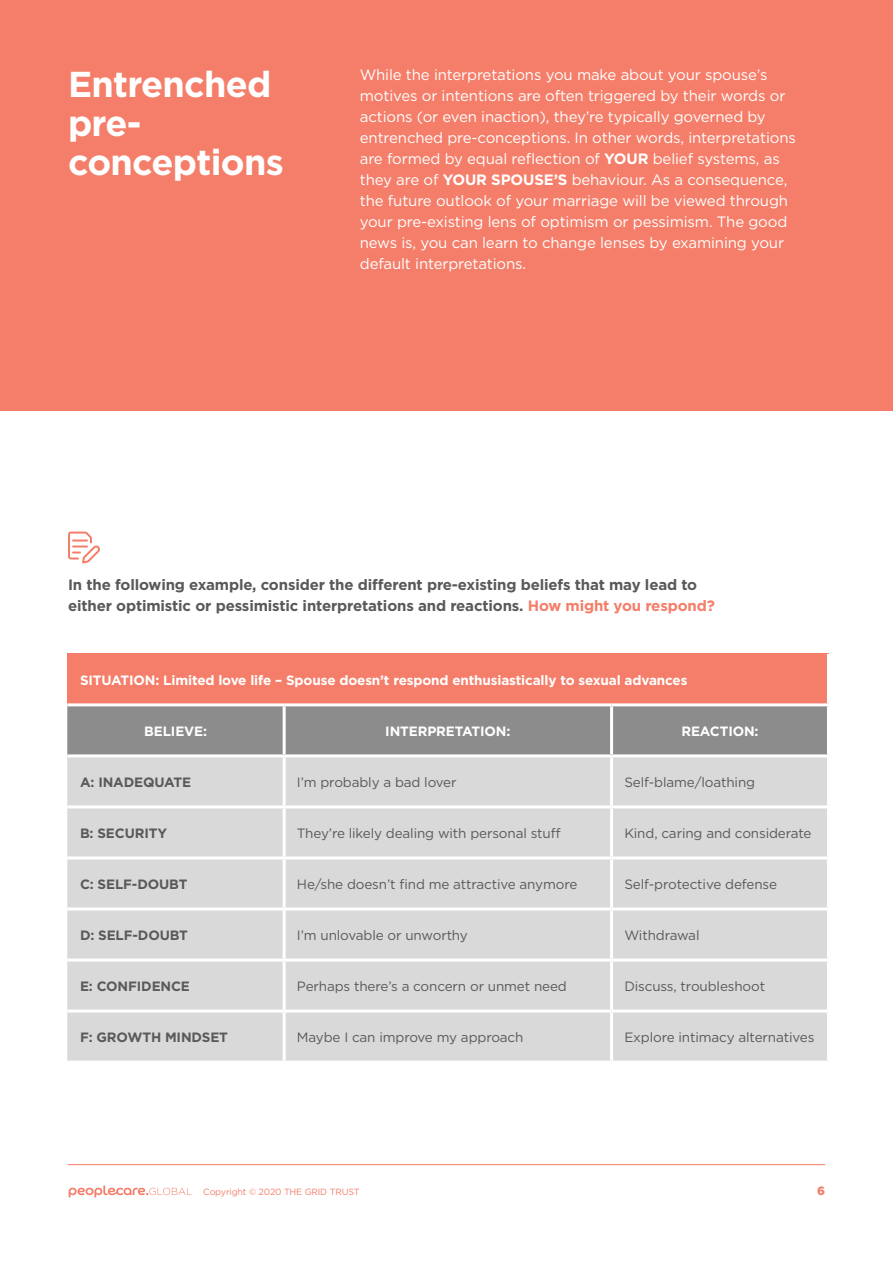
<style>
.page{position:relative;width:893px;height:1263px;background:#fff}
.page>*{position:absolute;margin:0;border:0;box-sizing:border-box;transform-origin:0 0}
.t1{font:700 36px/39px "Gotham";letter-spacing:-.02em;color:#fff}
.t2{font:15px/21px "Gotham";letter-spacing:-.01em;color:#fff}
.t3{font:700 15px/21px "Gotham";letter-spacing:-.01em;color:#58595b}
.t4{font:13.5px "Gotham";letter-spacing:-.01em;color:#58595b}
.t5{font:700 13.5px "Gotham";letter-spacing:-.01em;color:#fff}
.t6{font:700 13.5px "Gotham";letter-spacing:-.01em;color:#58595b}
.t7{font:900 12px "Gotham";color:#f47e69}
.t8{font:9px "Gotham";letter-spacing:-.02em;color:#f47e69}
.s1{font-weight:700}
.s2{color:#f47e69}
</style>
<div class="page">
<div style="left:0;top:0;width:893px;height:410px;background:#f47e69"></div>
<div style="left:67px;top:654px;width:761px;height:51px;background:#f47e69"></div>
<div style="left:67px;top:706px;width:760px;height:48px;background:#8c8c8c"></div>
<div style="left:67px;top:757px;width:760px;height:303px;background:#d9d9d9"></div>
<hr style="left:827px;top:654px;width:3px;height:49px;background:#fff">
<hr style="left:67px;top:703px;width:217px;height:3px;background:#fff">
<hr style="left:284px;top:703px;width:328px;height:3px;background:#fff">
<hr style="left:283px;top:706px;width:3px;height:48px;background:#fff">
<hr style="left:612px;top:703px;width:218px;height:3px;background:#fff">
<hr style="left:610px;top:706px;width:3px;height:48px;background:#fff">
<hr style="left:283px;top:757px;width:3px;height:48px;background:#fff">
<hr style="left:610px;top:757px;width:3px;height:48px;background:#fff">
<hr style="left:67px;top:805px;width:217px;height:3px;background:#fff">
<hr style="left:284px;top:805px;width:328px;height:3px;background:#fff">
<hr style="left:283px;top:808px;width:3px;height:48px;background:#fff">
<hr style="left:612px;top:805px;width:218px;height:3px;background:#fff">
<hr style="left:610px;top:808px;width:3px;height:48px;background:#fff">
<hr style="left:67px;top:856px;width:217px;height:3px;background:#fff">
<hr style="left:284px;top:856px;width:328px;height:3px;background:#fff">
<hr style="left:283px;top:859px;width:3px;height:48px;background:#fff">
<hr style="left:612px;top:856px;width:218px;height:3px;background:#fff">
<hr style="left:610px;top:859px;width:3px;height:48px;background:#fff">
<hr style="left:67px;top:907px;width:217px;height:3px;background:#fff">
<hr style="left:284px;top:907px;width:328px;height:3px;background:#fff">
<hr style="left:283px;top:910px;width:3px;height:48px;background:#fff">
<hr style="left:612px;top:907px;width:218px;height:3px;background:#fff">
<hr style="left:610px;top:910px;width:3px;height:48px;background:#fff">
<hr style="left:67px;top:958px;width:217px;height:3px;background:#fff">
<hr style="left:284px;top:958px;width:328px;height:3px;background:#fff">
<hr style="left:283px;top:961px;width:3px;height:48px;background:#fff">
<hr style="left:612px;top:958px;width:218px;height:3px;background:#fff">
<hr style="left:610px;top:961px;width:3px;height:48px;background:#fff">
<hr style="left:67px;top:1009px;width:217px;height:3px;background:#fff">
<hr style="left:284px;top:1009px;width:328px;height:3px;background:#fff">
<hr style="left:283px;top:1012px;width:3px;height:48px;background:#fff">
<hr style="left:612px;top:1009px;width:218px;height:3px;background:#fff">
<hr style="left:610px;top:1012px;width:3px;height:48px;background:#fff">
<svg style="left:68px;top:531px;width:32px;height:32px"></svg>
<hr style="left:68px;top:1164px;width:757px;height:1px;background:#f47e69">
<svg style="left:69px;top:1185px;width:123px;height:12px"></svg>
<h1 class="t1" style="left:68px;top:64px;width:217px">Entrenched pre&shy;conceptions</h1>
<p class="t2" style="left:360px;top:64px;width:438px">While the interpretations you make about your spouse’s motives or intentions are often triggered by their words or actions (or even inaction), they’re typically governed by entrenched pre-conceptions. In other words, interpretations are formed by equal reflection of <span class="s1">YOUR</span> belief systems, as they are of <span class="s1">YOUR SPOUSE’S</span> behaviour. As a consequence, the future outlook of your marriage will be viewed through your pre-existing lens of optimism or pessimism. The good news is, you can learn to change lenses by examining your default interpretations.</p>
<p class="t3" style="left:68px;top:574px;width:648px">In the following example, consider the different pre-existing beliefs that may lead to either optimistic or pessimistic interpretations and reactions. <span class="s2">How might you respond?</span></p>
<p class="t5" style="left:80px;top:671px;width:609px">SITUATION: Limited love life – Spouse doesn’t respond enthusiastically to sexual advances</p>
<p class="t5" style="left:144px;top:722px;width:64px">BELIEVE:</p>
<p class="t5" style="left:385px;top:722px;width:127px">INTERPRETATION:</p>
<p class="t5" style="left:681px;top:722px;width:79px">REACTION:</p>
<p class="t6" style="left:80px;top:773px;width:113px">A: INADEQUATE</p>
<p class="t4" style="left:297px;top:773px;width:161px">I’m probably a bad lover</p>
<p class="t4" style="left:624px;top:773px;width:132px">Self-blame/loathing</p>
<p class="t6" style="left:80px;top:824px;width:89px">B: SECURITY</p>
<p class="t4" style="left:297px;top:824px;width:265px">They’re likely dealing with personal stuff</p>
<p class="t4" style="left:624px;top:824px;width:189px">Kind, caring and considerate</p>
<p class="t6" style="left:80px;top:875px;width:109px">C: SELF-DOUBT</p>
<p class="t4" style="left:297px;top:875px;width:282px">He/she doesn’t find me attractive anymore</p>
<p class="t4" style="left:624px;top:875px;width:154px">Self-protective defense</p>
<p class="t6" style="left:80px;top:926px;width:109px">D: SELF-DOUBT</p>
<p class="t4" style="left:297px;top:926px;width:173px">I’m unlovable or unworthy</p>
<p class="t4" style="left:624px;top:926px;width:77px">Withdrawal</p>
<p class="t6" style="left:80px;top:977px;width:111px">E: CONFIDENCE</p>
<p class="t4" style="left:297px;top:977px;width:272px">Perhaps there’s a concern or unmet need</p>
<p class="t4" style="left:624px;top:977px;width:142px">Discuss, troubleshoot</p>
<p class="t6" style="left:80px;top:1028px;width:150px">F: GROWTH MINDSET</p>
<p class="t4" style="left:297px;top:1028px;width:228px">Maybe I can improve my approach</p>
<p class="t4" style="left:624px;top:1028px;width:192px">Explore intimacy alternatives</p>
<p class="t8" style="left:203px;top:1186px;width:158px">Copyright © 2020 THE GRID TRUST</p>
<p class="t7" style="left:817px;top:1182px;width:9px">6</p>
</div>
